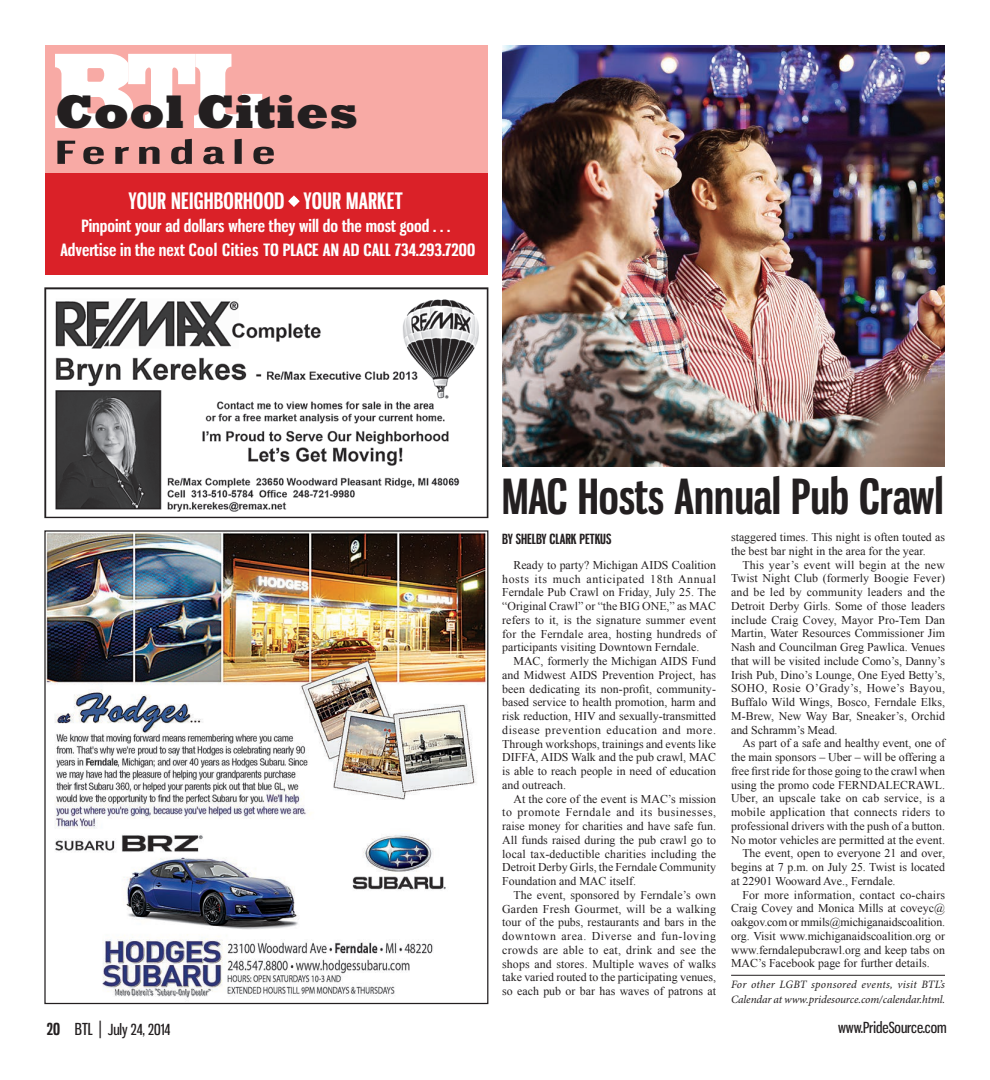
<style>
.page{position:relative;width:990px;height:1080px;background:#fff}
.page>*{position:absolute;margin:0;border:0;box-sizing:border-box;transform-origin:0 0}
.t1{font:800 47.88px "Rockwell";color:#231f20}
.t2{font:700 47.5px "Gnuolane Rg";color:#231f20}
.t3{font:700 31.12px "Gnuolane Rg";letter-spacing:.14em;color:#231f20;scale:1.86 1}
.t4{font:700 22.25px "Gnuolane Rg";letter-spacing:.01em;color:#fff}
.t5{font:700 16.62px/23.8px "Gnuolane Rg";color:#fff;text-align:center;scale:1.09 1}
.t6{font:15px "Gnuolane Rg";color:#231f20}
.t7{font:700 13.75px "Gnuolane Rg";color:#231f20}
.t8{font:11.88px "Times New Roman";color:#231f20}
.t9{font:11.88px "Times New Roman";letter-spacing:.045em;color:#231f20}
.t10{font:11.88px "Times New Roman";letter-spacing:.02em;color:#231f20}
.t11{font:11.88px "Times New Roman";letter-spacing:.025em;color:#231f20}
.t12{font:11.88px "Times New Roman";letter-spacing:.05em;color:#231f20}
.t13{font:italic 11.25px/15px "Minion Pro";color:#231f20}
.s1{font-weight:700;font-size:16.25px}
.s2{font-size:16.25px}
.s3{font-size:17.5px}
</style>
<div class="page">
<img style="left:46px;top:532px;width:440px;height:466px">
<img style="left:46px;top:289px;width:440px;height:227px">
<div style="left:44px;top:287px;width:444px;height:231px;border:1px solid #231f20"></div>
<div style="left:45px;top:45px;width:443px;height:229px;background:#f8aaa5"></div>
<div style="left:45px;top:173px;width:443px;height:101px;background:#da2128"></div>
<svg style="left:55px;top:54px;width:207px;height:74px"></svg>
<svg style="left:288px;top:195px;width:12px;height:12px"></svg>
<hr style="left:731px;top:975px;width:214px;height:1px;background:#231f20">
<img style="left:502px;top:46px;width:443px;height:421px">
<p class="t1" style="left:55px;top:84px;width:305px">Cool Cities</p>
<p class="t3" style="left:55px;top:133px;width:120px">Ferndale</p>
<p class="t4" style="left:128px;top:187px;width:276px">YOUR NEIGHBORHOOD • YOUR MARKET</p>
<p class="t5" style="left:60px;top:214px;width:382px">Pinpoint your ad dollars where they will do the most good . . .<br>Advertise in the next Cool Cities TO PLACE AN AD CALL 734.293.7200</p>
<p class="t2" style="left:502px;top:467px;width:443px">MAC Hosts Annual Pub Crawl</p>
<p class="t7" style="left:502px;top:530px;width:110px">By Shelby Clark Petkus</p>
<p class="t8" style="left:513px;top:558px;width:204px">Ready to party? Michigan AIDS Coalition</p>
<p class="t12" style="left:502px;top:572px;width:215px">hosts its much anticipated 18th Annual</p>
<p class="t8" style="left:502px;top:586px;width:215px">Ferndale Pub Crawl on Friday, July 25. The</p>
<p class="t8" style="left:502px;top:599px;width:215px">“Original Crawl” or “the BIG ONE,” as MAC</p>
<p class="t8" style="left:502px;top:613px;width:215px">refers to it, is the signature summer event</p>
<p class="t8" style="left:502px;top:627px;width:215px">for the Ferndale area, hosting hundreds of</p>
<p class="t8" style="left:502px;top:641px;width:199px">participants visiting Downtown Ferndale.</p>
<p class="t8" style="left:513px;top:654px;width:204px">MAC, formerly the Michigan AIDS Fund</p>
<p class="t8" style="left:502px;top:668px;width:215px">and Midwest AIDS Prevention Project, has</p>
<p class="t8" style="left:502px;top:682px;width:215px">been dedicating its non-profit, community-</p>
<p class="t8" style="left:502px;top:696px;width:215px">based service to health promotion, harm and</p>
<p class="t8" style="left:502px;top:709px;width:215px">risk reduction, HIV and sexually-transmitted</p>
<p class="t9" style="left:502px;top:723px;width:215px">disease prevention education and more.</p>
<p class="t8" style="left:502px;top:737px;width:215px">Through workshops, trainings and events like</p>
<p class="t8" style="left:502px;top:751px;width:215px">DIFFA, AIDS Walk and the pub crawl, MAC</p>
<p class="t8" style="left:502px;top:764px;width:215px">is able to reach people in need of education</p>
<p class="t8" style="left:502px;top:778px;width:65px">and outreach.</p>
<p class="t8" style="left:513px;top:792px;width:204px">At the core of the event is MAC’s mission</p>
<p class="t9" style="left:502px;top:806px;width:215px">to promote Ferndale and its businesses,</p>
<p class="t8" style="left:502px;top:819px;width:215px">raise money for charities and have safe fun.</p>
<p class="t8" style="left:502px;top:833px;width:215px">All funds raised during the pub crawl go to</p>
<p class="t8" style="left:502px;top:847px;width:216px">local tax-deductible charities including the</p>
<p class="t8" style="left:502px;top:861px;width:215px">Detroit Derby Girls, the Ferndale Community</p>
<p class="t8" style="left:502px;top:874px;width:135px">Foundation and MAC itself.</p>
<p class="t8" style="left:513px;top:888px;width:204px">The event, sponsored by Ferndale’s own</p>
<p class="t8" style="left:502px;top:902px;width:215px">Garden Fresh Gourmet, will be a walking</p>
<p class="t8" style="left:502px;top:916px;width:215px">tour of the pubs, restaurants and bars in the</p>
<p class="t9" style="left:502px;top:929px;width:215px">downtown area. Diverse and fun-loving</p>
<p class="t11" style="left:502px;top:943px;width:216px">crowds are able to eat, drink and see the</p>
<p class="t8" style="left:502px;top:957px;width:215px">shops and stores. Multiple waves of walks</p>
<p class="t8" style="left:502px;top:971px;width:215px">take varied routed to the participating venues,</p>
<p class="t8" style="left:502px;top:984px;width:215px">so each pub or bar has waves of patrons at</p>
<p class="t8" style="left:731px;top:530px;width:215px">staggered times. This night is often touted as</p>
<p class="t8" style="left:731px;top:544px;width:196px">the best bar night in the area for the year.</p>
<p class="t10" style="left:742px;top:558px;width:204px">This year’s event will begin at the new</p>
<p class="t8" style="left:731px;top:572px;width:215px">Twist Night Club (formerly Boogie Fever)</p>
<p class="t10" style="left:731px;top:585px;width:215px">and be led by community leaders and the</p>
<p class="t8" style="left:731px;top:599px;width:215px">Detroit Derby Girls. Some of those leaders</p>
<p class="t8" style="left:731px;top:613px;width:215px">include Craig Covey, Mayor Pro-Tem Dan</p>
<p class="t8" style="left:731px;top:627px;width:215px">Martin, Water Resources Commissioner Jim</p>
<p class="t8" style="left:731px;top:640px;width:215px">Nash and Councilman Greg Pawlica. Venues</p>
<p class="t8" style="left:731px;top:654px;width:215px">that will be visited include Como’s, Danny’s</p>
<p class="t8" style="left:731px;top:668px;width:215px">Irish Pub, Dino’s Lounge, One Eyed Betty’s,</p>
<p class="t11" style="left:731px;top:682px;width:215px">SOHO, Rosie O’Grady’s, Howe’s Bayou,</p>
<p class="t8" style="left:731px;top:695px;width:215px">Buffalo Wild Wings, Bosco, Ferndale Elks,</p>
<p class="t8" style="left:731px;top:709px;width:215px">M-Brew, New Way Bar, Sneaker’s, Orchid</p>
<p class="t8" style="left:731px;top:723px;width:108px">and Schramm’s Mead.</p>
<p class="t8" style="left:742px;top:737px;width:204px">As part of a safe and healthy event, one of</p>
<p class="t8" style="left:731px;top:750px;width:215px">the main sponsors – Uber – will be offering a</p>
<p class="t8" style="left:731px;top:764px;width:215px">free first ride for those going to the crawl when</p>
<p class="t8" style="left:731px;top:778px;width:215px">using the promo code FERNDALECRAWL.</p>
<p class="t8" style="left:731px;top:792px;width:215px">Uber, an upscale take on cab service, is a</p>
<p class="t10" style="left:731px;top:805px;width:215px">mobile application that connects riders to</p>
<p class="t8" style="left:731px;top:819px;width:215px">professional drivers with the push of a button.</p>
<p class="t8" style="left:731px;top:833px;width:215px">No motor vehicles are permitted at the event.</p>
<p class="t8" style="left:742px;top:847px;width:204px">The event, open to everyone 21 and over,</p>
<p class="t8" style="left:731px;top:860px;width:215px">begins at 7 p.m. on July 25. Twist is located</p>
<p class="t8" style="left:731px;top:874px;width:166px">at 22901 Wooward Ave., Ferndale.</p>
<p class="t8" style="left:742px;top:888px;width:204px">For more information, contact co-chairs</p>
<p class="t8" style="left:731px;top:902px;width:215px">Craig Covey and Monica Mills at coveyc@</p>
<p class="t8" style="left:731px;top:915px;width:216px">oakgov.com or mmils@michiganaidscoalition.</p>
<p class="t8" style="left:731px;top:929px;width:215px">org. Visit www.michiganaidscoalition.org or</p>
<p class="t8" style="left:731px;top:943px;width:215px">www.ferndalepubcrawl.org and keep tabs on</p>
<p class="t8" style="left:731px;top:957px;width:200px">MAC’s Facebook page for further details.</p>
<p class="t13" style="left:731px;top:977px;width:216px">For other LGBT sponsored events, visit BTL’s<br>Calendar at www.pridesource.com/calendar.html.</p>
<p class="t6" style="left:47px;top:1021px;width:125px"><span class="s1">20</span> <span class="s2">BTL</span> <span class="s3">|</span> July 24, 2014</p>
<p class="t6" style="left:838px;top:1019px;width:110px">www.PrideSource.com</p>
</div>
